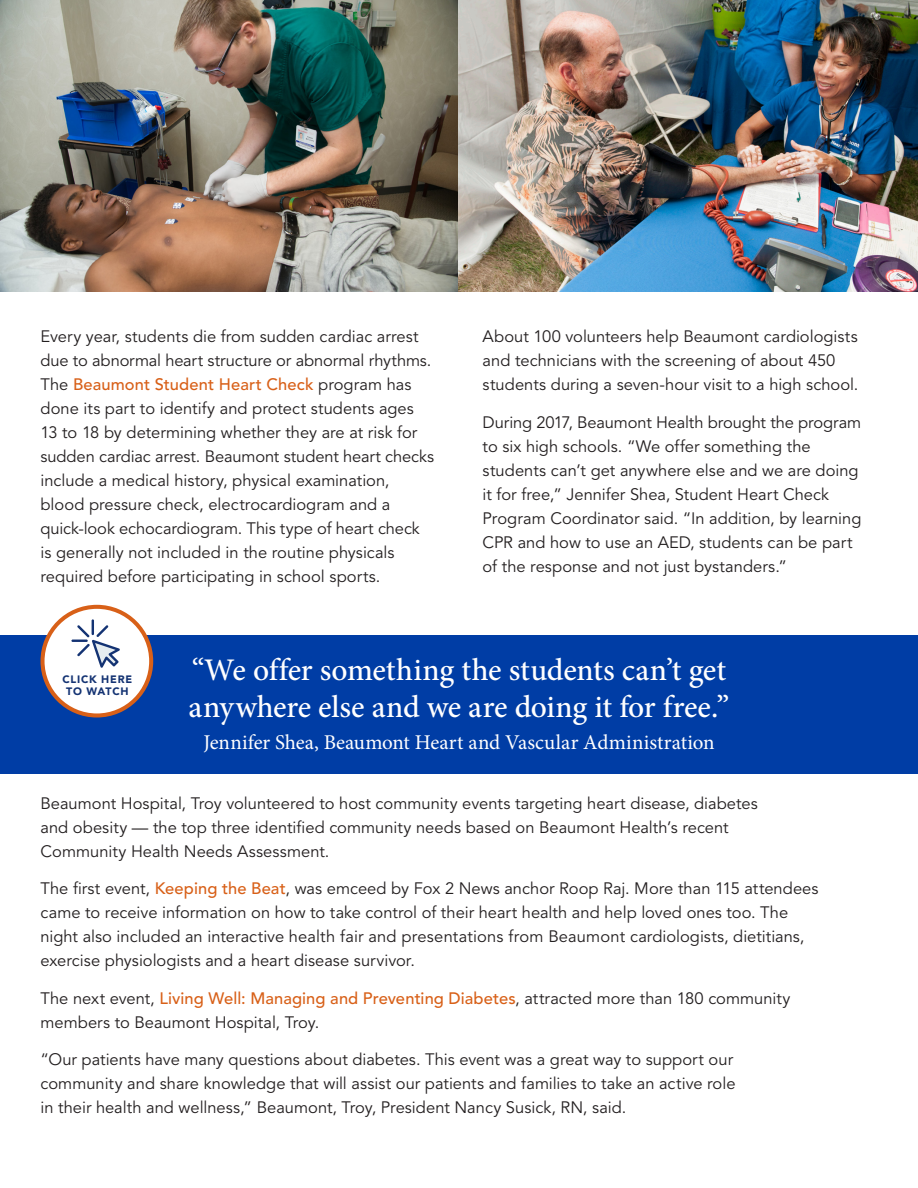
<style>
.page{position:relative;width:918px;height:1188px;background:#fff}
.page>*{position:absolute;margin:0;border:0;box-sizing:border-box;transform-origin:0 0}
.t1{font:500 31.5px/37.5px "Minion Pro";letter-spacing:-.01em;color:#fff}
.t2{font:21px "Minion Pro";color:#fff}
.t3{font:16.5px/24px "Avenir LT Std";color:#231f20}
.t4{font:900 10.65px/11.7px "Avenir LT Std";letter-spacing:.07em;color:#143373;text-align:center}
.s1{font-weight:500;color:#d86018}
</style>
<div class="page">
<img style="left:0;top:0;width:917px;height:292px">
<div style="left:0;top:635px;width:918px;height:138px;background:#003da5"></div>
<div style="left:43px;top:607px;width:108px;height:108px;background:#fff;border-radius:50%"></div>
<div style="left:41px;top:605px;width:112px;height:113px;border:4px solid #d86018;border-radius:50%"></div>
<svg style="left:71px;top:619px;width:49px;height:49px"></svg>
<p class="t3" style="left:40px;top:325px;width:395px">Every year, students die from sudden cardiac arrest due to abnormal heart structure or abnormal rhythms.<br>The <span class="s1">Beaumont Student Heart Check</span> program has done its part to identify and protect students ages 13 to 18 by determining whether they are at risk for sudden cardiac arrest. Beaumont student heart checks include a medical history, physical examination, blood pressure check, electrocardiogram and a quick-look echocardiogram. This type of heart check is generally not included in the routine physicals required before participating in school sports.</p>
<p class="t3" style="left:483px;top:325px;width:377px">About 100 volunteers help Beaumont cardiologists and technicians with the screening of about 450 students during a seven-hour visit to a high school.</p>
<p class="t3" style="left:483px;top:411px;width:380px">During 2017, Beaumont Health brought the program to six high schools. “We offer something the students can’t get anywhere else and we are doing it for free,” Jennifer Shea, Student Heart Check Program Coordinator said. “In addition, by learning CPR and how to use an AED, students can be part of the response and not just bystanders.”</p>
<p class="t4" style="left:63px;top:673px;width:71px">CLICK HERE<br>TO WATCH</p>
<p class="t1" style="left:189px;top:651px;width:542px">“We offer something the students can’t get anywhere else and we are doing it for free.”</p>
<p class="t2" style="left:203px;top:728px;width:513px">Jennifer Shea, Beaumont Heart and Vascular Administration</p>
<p class="t3" style="left:40px;top:792px;width:719px">Beaumont Hospital, Troy volunteered to host community events targeting heart disease, diabetes and obesity — the top three identified community needs based on Beaumont Health’s recent<br>Community Health Needs Assessment.</p>
<p class="t3" style="left:40px;top:877px;width:780px">The first event, <span class="s1">Keeping the Beat</span>, was emceed by Fox 2 News anchor Roop Raj. More than 115 attendees came to receive information on how to take control of their heart health and help loved ones too. The night also included an interactive health fair and presentations from Beaumont cardiologists, dietitians, exercise physiologists and a heart disease survivor.</p>
<p class="t3" style="left:40px;top:987px;width:752px">The next event, <span class="s1">Living Well: Managing and Preventing Diabetes</span>, attracted more than 180 community members to Beaumont Hospital, Troy.</p>
<p class="t3" style="left:40px;top:1048px;width:697px">“Our patients have many questions about diabetes. This event was a great way to support our community and share knowledge that will assist our patients and families to take an active role in their health and wellness,” Beaumont, Troy, President Nancy Susick, RN, said.</p>
</div>
